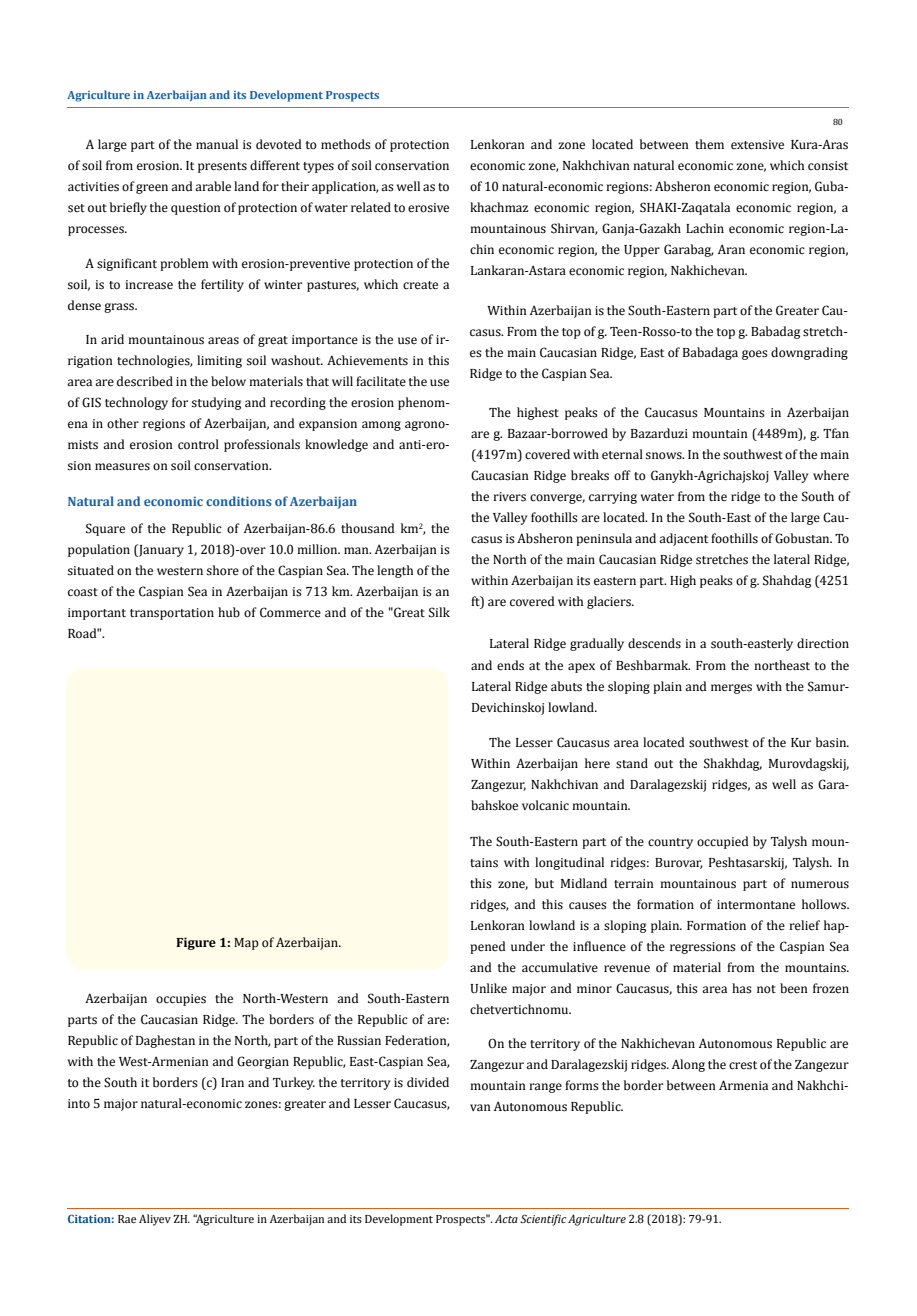
<style>
.page{position:relative;width:917px;height:1316px;background:#fff}
.page>*{position:absolute;margin:0;border:0;box-sizing:border-box;transform-origin:0 0}
.t1{font:13.5px/21px "Cambria";color:#000;text-align:justify}
.t2{font:700 13.5px "Cambria";color:#1560a6}
.t3{font:12px "Cambria";color:#000}
.t4{font:700 12px "Cambria";color:#1560a6}
.t5{font:9px "Cambria";color:#000}
.s1{font-weight:700}
.s2{font-weight:700;color:#035089}
.s3{font-style:italic}
</style>
<div class="page">
<hr style="left:67px;top:1208px;width:782px;height:1px;background:#e05d1a">
<hr style="left:67px;top:107px;width:782px;height:1px;background:#e05d1a">
<div style="left:66px;top:668px;width:382px;height:301px;background:#fffde9;border-radius:18px"></div>
<p class="t4" style="left:67px;top:86px;width:314px">Agriculture in Azerbaijan and its Development Prospects</p>
<p class="t1" style="left:68px;top:133px;width:383px;text-indent:18px">A large part of the manual is devoted to methods of protection of soil from erosion. It presents different types of soil conservation activities of green and arable land for their application, as well as to set out briefly the question of protection of water related to erosive processes.</p>
<p class="t1" style="left:67px;top:253px;width:384px;text-indent:18px">A significant problem with erosion-preventive protection of the soil, is to increase the fertility of winter pastures, which create a dense grass.</p>
<p class="t1" style="left:67px;top:328px;width:384px;text-indent:18px">In arid mountainous areas of great importance is the use of ir&shy;rigation technologies, limiting soil washout. Achievements in this area are described in the below materials that will facilitate the use of GIS technology for studying and recording the erosion phenom&shy;ena in other regions of Azerbaijan, and expansion among agrono&shy;mists and erosion control professionals knowledge and anti-ero&shy;sion measures on soil conservation.</p>
<p class="t2" style="left:68px;top:492px;width:291px">Natural and economic conditions of Azerbaijan</p>
<p class="t1" style="left:67px;top:518px;width:384px;text-indent:18px">Square of the Republic of Azerbaijan-86.6 thousand km<sup>2</sup>, the population (January 1, 2018)-over 10.0 million. man. Azerbaijan is situated on the western shore of the Caspian Sea. The length of the coast of the Caspian Sea in Azerbaijan is 713 km. Azerbaijan is an important transportation hub of Commerce and of the "Great Silk Road".</p>
<p class="t1" style="left:176px;top:931px;width:166px"><span class="s1">Figure 1:</span> Map of Azerbaijan.</p>
<p class="t1" style="left:67px;top:988px;width:384px;text-indent:18px">Azerbaijan occupies the North-Western and South-Eastern parts of the Caucasian Ridge. The borders of the Republic of are:<br>Republic of Daghestan in the North, part of the Russian Federation, with the West-Armenian and Georgian Republic, East-Caspian Sea, to the South it borders (c) Iran and Turkey. the territory is divided into 5 major natural-economic zones: greater and Lesser Caucasus,</p>
<p class="t5" style="left:833px;top:117px;width:11px">80</p>
<p class="t1" style="left:470px;top:133px;width:380px">Lenkoran and zone located between them extensive Kura-Aras economic zone, Nakhchivan natural economic zone, which consist of 10 natural-economic regions: Absheron economic region, Guba&shy;khachmaz economic region, SHAKI-Zaqatala economic region, a mountainous Shirvan, Ganja-Gazakh Lachin economic region-La&shy;chin economic region, the Upper Garabag, Aran economic region, Lankaran-Astara economic region, Nakhichevan.</p>
<p class="t1" style="left:469px;top:300px;width:380px;text-indent:18px">Within Azerbaijan is the South-Eastern part of the Greater Cau&shy;casus. From the top of g. Teen-Rosso-to the top g. Babadag stretch&shy;es the main Caucasian Ridge, East of Babadaga goes downgrading Ridge to the Caspian Sea.</p>
<p class="t1" style="left:471px;top:402px;width:380px;text-indent:18px">The highest peaks of the Caucasus Mountains in Azerbaijan are g. Bazaar-borrowed by Bazarduzi mountain (4489m), g. Tfan (4197m) covered with eternal snows. In the southwest of the main Caucasian Ridge breaks off to Ganykh-Agrichajskoj Valley where the rivers converge, carrying water from the ridge to the South of the Valley foothills are located. In the South-East of the large Cau&shy;casus is Absheron peninsula and adjacent foothills of Gobustan. To the North of the main Caucasian Ridge stretches the lateral Ridge, within Azerbaijan its eastern part. High peaks of g. Shahdag (4251 ft) are covered with glaciers.</p>
<p class="t1" style="left:471px;top:633px;width:380px;text-indent:18px">Lateral Ridge gradually descends in a south-easterly direction and ends at the apex of Beshbarmak. From the northeast to the Lateral Ridge abuts the sloping plain and merges with the Samur-Devichinskoj lowland.</p>
<p class="t1" style="left:471px;top:732px;width:380px;text-indent:18px">The Lesser Caucasus area located southwest of the Kur basin.<br>Within Azerbaijan here stand out the Shakhdag, Murovdagskij, Zangezur, Nakhchivan and Daralagezskij ridges, as well as Gara&shy;bahskoe volcanic mountain.</p>
<p class="t1" style="left:470px;top:830px;width:380px">The South-Eastern part of the country occupied by Talysh moun&shy;tains with longitudinal ridges: Burovar, Peshtasarskij, Talysh. In this zone, but Midland terrain mountainous part of numerous ridges, and this causes the formation of intermontane hollows.<br>Lenkoran lowland is a sloping plain. Formation of the relief hap&shy;pened under the influence of the regressions of the Caspian Sea and the accumulative revenue of material from the mountains.<br>Unlike major and minor Caucasus, this area has not been frozen chetvertichnomu.</p>
<p class="t1" style="left:470px;top:1033px;width:380px;text-indent:18px">On the territory of the Nakhichevan Autonomous Republic are Zangezur and Daralagezskij ridges. Along the crest of the Zangezur mountain range forms the border between Armenia and Nakhchi&shy;van Autonomous Republic.</p>
<p class="t3" style="left:67px;top:1212px;width:655px"><span class="s2">Citation:</span> Rae Aliyev ZH<span class="s3">.</span> “Agriculture in Azerbaijan and its Development Prospects". <span class="s3">Acta Scientific Agriculture</span> 2.8 (2018): 79-91.</p>
</div>
